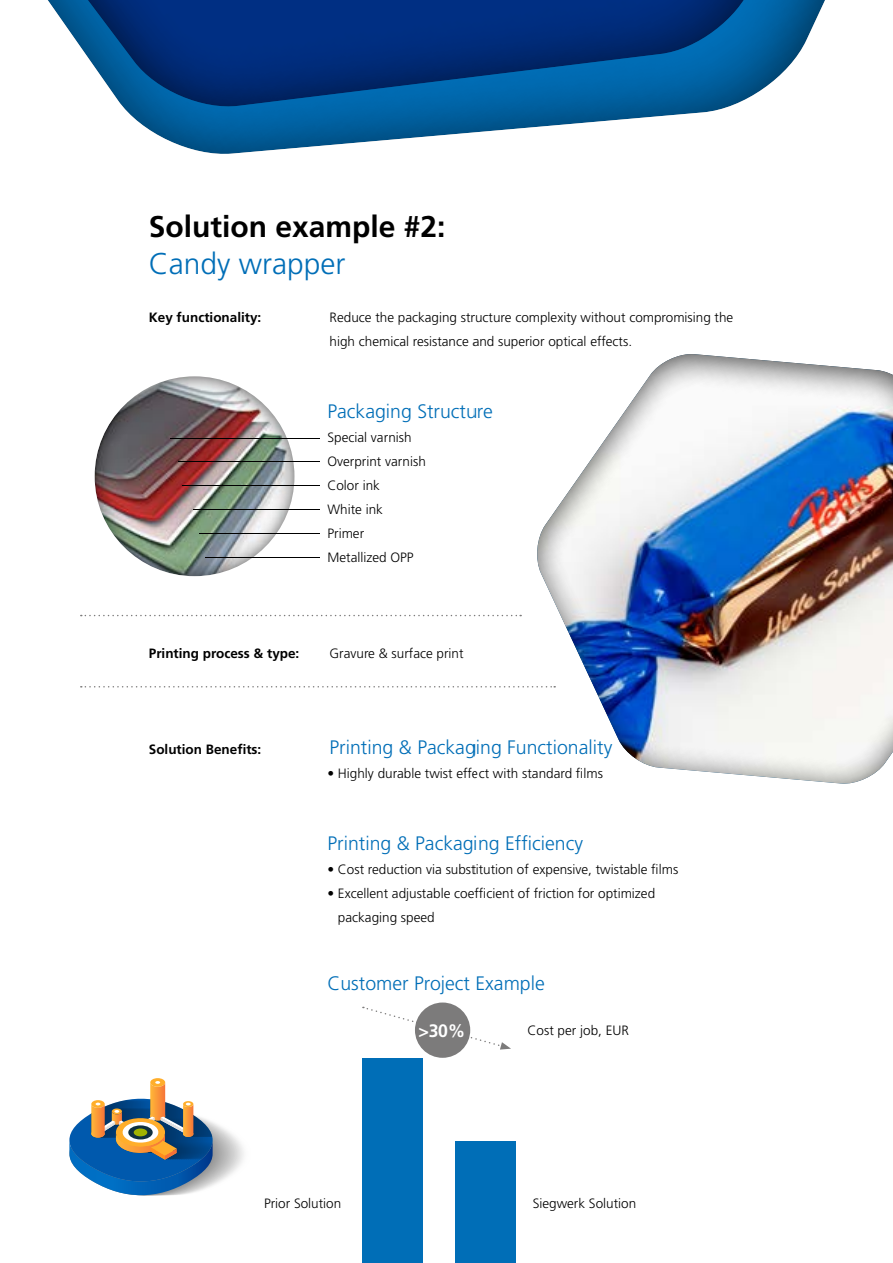
<style>
.page{position:relative;width:893px;height:1263px;background:#fff}
.page>*{position:absolute;margin:0;border:0;box-sizing:border-box;transform-origin:0 0}
.t1{font:700 30px "Frutiger";color:#000}
.t2{font:300 30px "Frutiger";color:#006eb7}
.t3{font:300 19.5px "Frutiger";color:#006eb7}
.t4{font:700 18px "Frutiger";color:#fff}
.t5{font:300 13.5px/24px "Frutiger";color:#000}
.t6{font:700 13.5px "Frutiger";color:#000}
</style>
<div class="page">
<svg style="left:48px;top:0;width:777px;height:154px"></svg>
<div style="left:150px;top:1078px;width:15px;height:9px;background:#ffae2b;border-radius:50%"></div>
<svg style="left:69px;top:1081px;width:175px;height:115px"></svg>
<svg style="left:128px;top:1125px;width:25px;height:14px"></svg>
<div style="left:134px;top:1128px;width:13px;height:8px;background:#a1b400;border-radius:50%"></div>
<svg style="left:81px;top:615px;width:394px;height:1px"></svg>
<svg style="left:81px;top:686px;width:392px;height:1px"></svg>
<div style="left:81px;top:364px;width:226px;height:213px;background:#000;opacity:.75"></div>
<img style="left:475px;top:354px;width:418px;height:430px">
<div style="left:193px;top:545px;width:141px;height:13px;background:#000;opacity:.75"></div>
<div style="left:187px;top:521px;width:147px;height:14px;background:#000;opacity:.75"></div>
<div style="left:181px;top:497px;width:153px;height:14px;background:#000;opacity:.75"></div>
<div style="left:170px;top:473px;width:163px;height:14px;background:#000;opacity:.75"></div>
<div style="left:166px;top:450px;width:168px;height:13px;background:#000;opacity:.75"></div>
<div style="left:157px;top:426px;width:176px;height:13px;background:#000;opacity:.75"></div>
<div style="left:362px;top:1059px;width:61px;height:204px;background:#006eb7"></div>
<div style="left:455px;top:1142px;width:61px;height:121px;background:#006eb7"></div>
<svg style="left:363px;top:1007px;width:148px;height:42px"></svg>
<div style="left:415px;top:1002px;width:55px;height:56px;background:#7c7b7b;border-radius:50%"></div>
<h1 class="t1" style="left:149px;top:208px;width:298px">Solution example #2:</h1>
<h1 class="t2" style="left:149px;top:247px;width:198px">Candy wrapper</h1>
<p class="t6" style="left:149px;top:309px;width:114px">Key functionality:</p>
<p class="t5" style="left:330px;top:305px;width:405px">Reduce the packaging structure complexity without compromising the high chemical resistance and superior optical effects.</p>
<h2 class="t3" style="left:327px;top:400px;width:167px">Packaging Structure</h2>
<p class="t5" style="left:327px;top:425px;width:100px">Special varnish<br>Overprint varnish<br>Color ink<br>White ink<br>Primer<br>Metallized OPP</p>
<p class="t6" style="left:149px;top:645px;width:152px">Printing process &amp; type:</p>
<p class="t5" style="left:330px;top:641px;width:136px">Gravure &amp; surface print</p>
<p class="t6" style="left:149px;top:741px;width:114px">Solution Benefits:</p>
<h2 class="t3" style="left:330px;top:736px;width:284px">Printing &amp; Packaging Functionality</h2>
<p class="t5" style="left:327px;top:761px;width:277px">• Highly durable twist effect with standard films</p>
<h2 class="t3" style="left:327px;top:832px;width:257px">Printing &amp; Packaging Efficiency</h2>
<p class="t5" style="left:327px;top:857px;width:352px">• Cost reduction via substitution of expensive, twistable films</p>
<p class="t5" style="left:338px;top:881px;width:319px;text-indent:-11px">• Excellent adjustable coefficient of friction for optimized packaging speed</p>
<h2 class="t3" style="left:327px;top:972px;width:219px">Customer Project Example</h2>
<h3 class="t4" style="left:419px;top:1020px;width:48px">&gt;30%</h3>
<p class="t5" style="left:528px;top:1018px;width:103px">Cost per job, EUR</p>
<p class="t5" style="left:264px;top:1191px;width:79px">Prior Solution</p>
<p class="t5" style="left:533px;top:1191px;width:105px">Siegwerk Solution</p>
</div>
